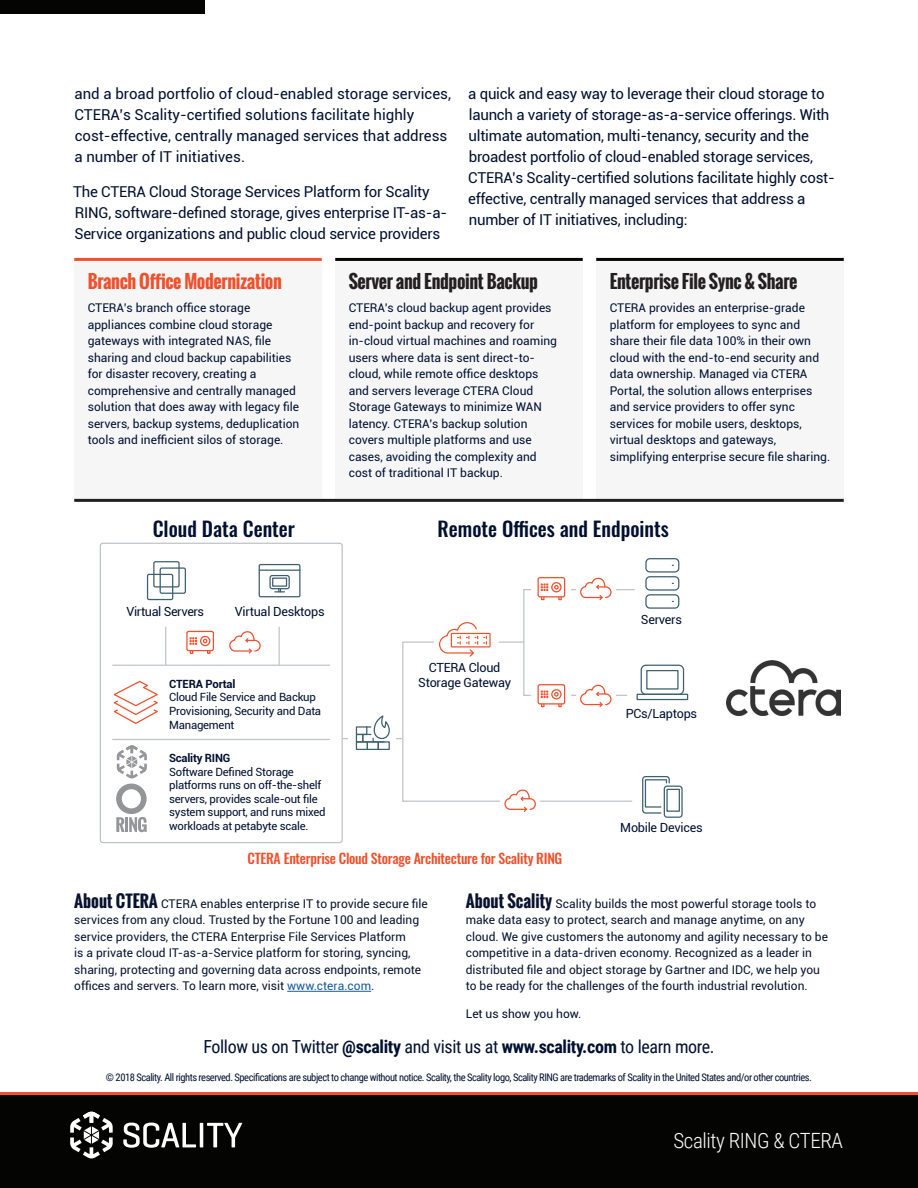
<style>
.page{position:relative;width:918px;height:1188px;background:#fff}
.page>*{position:absolute;margin:0;border:0;box-sizing:border-box;transform-origin:0 0}
.t1{font:300 21px "Roboto Condensed";letter-spacing:-.02em;color:#fff}
.t2{font:500 20.1px "Oswald";color:#001030}
.t3{font:18px "Roboto Condensed";letter-spacing:-.02em;color:#001030}
.t4{font:700 18px "Oswald";letter-spacing:-.02em;color:#231f20}
.t5{font:700 18px "Oswald";letter-spacing:-.02em;color:#f0502b}
.t6{font:15px/21px "Roboto";letter-spacing:-.015em;color:#001030}
.t7{font:500 13.8px "Oswald";letter-spacing:-.02em;color:#f0502b}
.t8{font:12.6px/15.1px "Roboto";letter-spacing:-.02em;color:#001030;text-align:center}
.t9{font:12px/16.5px "Roboto";color:#001030}
.t10{font:12px/16.5px "Roboto";color:#08142f}
.t11{font:11.4px/13.6px "Roboto";letter-spacing:-.02em;color:#001030}
.t12{font:700 11.4px "Roboto";letter-spacing:-.02em;color:#001030}
.t13{font:10.5px "Roboto Condensed";letter-spacing:-.045em;color:#001030}
.s1{font-family:"Oswald";font-weight:700;font-size:16.5px}
.s2{color:#175d9e}
.s3{font-weight:700}
</style>
<div class="page">
<hr style="left:287px;top:991px;width:84px;height:1px;background:#175d9e">
<div style="left:0;top:1094px;width:918px;height:94px;background:#040503"></div>
<hr style="left:200px;top:1123px;width:3px;height:24px;background:#fff">
<svg style="left:207px;top:1123px;width:35px;height:24px"></svg>
<svg style="left:123px;top:1123px;width:73px;height:25px"></svg>
<svg style="left:70px;top:1112px;width:43px;height:46px"></svg>
<hr style="left:0;top:1092px;width:918px;height:3px;background:#f0502b">
<div style="left:259px;top:564px;width:41px;height:33px;border:1px solid #3d6071"></div>
<hr style="left:259px;top:570px;width:41px;height:1px;background:#3d6071">
<div style="left:269px;top:575px;width:21px;height:14px;border:1px solid #3d6071;border-radius:2px"></div>
<div style="left:272px;top:578px;width:15px;height:9px;border:1px solid #3d6071"></div>
<svg style="left:275px;top:589px;width:9px;height:3px"></svg>
<svg style="left:229px;top:631px;width:32px;height:23px"></svg>
<svg style="left:207px;top:651px;width:4px;height:3px"></svg>
<div style="left:186px;top:631px;width:28px;height:20px;border:1px solid #f0502b;border-radius:2px"></div>
<div style="left:200px;top:636px;width:10px;height:10px;border:1px solid #f0502b;border-radius:50%"></div>
<svg style="left:190px;top:637px;width:7px;height:17px"></svg>
<svg style="left:203px;top:639px;width:5px;height:4px"></svg>
<hr style="left:113px;top:739px;width:217px;height:1px;background:#c0c3c8">
<hr style="left:113px;top:665px;width:217px;height:1px;background:#c0c3c8">
<hr style="left:343px;top:738px;width:59px;height:1px;background:#c0c3c8">
<div style="left:349px;top:733px;width:47px;height:12px;background:#fff"></div>
<div style="left:160px;top:567px;width:26px;height:27px;border:1px solid #3d6071;border-radius:2px"></div>
<div style="left:153px;top:561px;width:27px;height:27px;border:1px solid #3d6071;border-radius:2px"></div>
<div style="left:147px;top:574px;width:26px;height:26px;border:1px solid #3d6071;border-radius:2px"></div>
<div style="left:356px;top:741px;width:12px;height:9px;border:1px solid #3e606f"></div>
<div style="left:367px;top:741px;width:12px;height:9px;border:1px solid #3e606f"></div>
<div style="left:356px;top:726px;width:11px;height:9px;border:1px solid #3e606f"></div>
<div style="left:378px;top:741px;width:12px;height:9px;border:1px solid #3e606f"></div>
<div style="left:356px;top:734px;width:7px;height:9px;border:1px solid #3e606f"></div>
<svg style="left:362px;top:715px;width:28px;height:28px"></svg>
<div style="left:645px;top:576px;width:34px;height:15px;border:1px solid #3e606f;border-radius:4px"></div>
<div style="left:645px;top:558px;width:34px;height:15px;border:1px solid #3e606f;border-radius:4px"></div>
<hr style="left:165px;top:627px;width:1px;height:38px;background:#c0c3c8">
<hr style="left:279px;top:627px;width:1px;height:38px;background:#c0c3c8">
<svg style="left:113px;top:680px;width:45px;height:44px"></svg>
<svg style="left:402px;top:577px;width:287px;height:237px"></svg>
<div style="left:664px;top:786px;width:19px;height:32px;border:1px solid #3e606f;border-radius:3px"></div>
<div style="left:666px;top:789px;width:14px;height:23px;border:1px solid #3e606f"></div>
<div style="left:100px;top:543px;width:243px;height:300px;border:1px solid #c0c3c8;border-radius:3px"></div>
<svg style="left:116px;top:784px;width:31px;height:48px"></svg>
<svg style="left:117px;top:745px;width:30px;height:33px"></svg>
<div style="left:0;top:0;width:205px;height:14px;background:#040503"></div>
<div style="left:74px;top:258px;width:248px;height:242px;background:#f6f6f7"></div>
<div style="left:335px;top:258px;width:248px;height:242px;background:#f6f6f7"></div>
<div style="left:596px;top:258px;width:248px;height:242px;background:#f6f6f7"></div>
<hr style="left:74px;top:258px;width:248px;height:3px;background:#f0502b">
<hr style="left:74px;top:499px;width:770px;height:3px;background:#231f20">
<hr style="left:335px;top:258px;width:248px;height:3px;background:#040503">
<hr style="left:596px;top:258px;width:248px;height:3px;background:#040503">
<img style="left:727px;top:661px;width:113px;height:55px">
<p class="t6" style="left:74px;top:83px;width:378px">and a broad portfolio of cloud-enabled storage services, CTERA’s Scality-certified solutions facilitate highly cost-effective, centrally managed services that address a number of IT initiatives.</p>
<p class="t6" style="left:73px;top:180px;width:376px">The CTERA Cloud Storage Services Platform for Scality<br>RING, software-defined storage, gives enterprise IT-as-a-<br>Service organizations and public cloud service providers</p>
<p class="t6" style="left:468px;top:83px;width:368px">a quick and easy way to leverage their cloud storage to launch a variety of storage-as-a-service offerings. With ultimate automation, multi-tenancy, security and the broadest portfolio of cloud-enabled storage services, CTERA’s Scality-certified solutions facilitate highly cost&shy;effective, centrally managed services that address a number of IT initiatives, including:</p>
<h3 class="t5" style="left:88px;top:268px;width:196px">Branch Office Modernization</h3>
<p class="t9" style="left:88px;top:299px;width:213px">CTERA’s branch office storage appliances combine cloud storage gateways with integrated NAS, file sharing and cloud backup capabilities for disaster recovery, creating a comprehensive and centrally managed solution that does away with legacy file servers, backup systems, deduplication tools and inefficient silos of storage.</p>
<h3 class="t4" style="left:349px;top:268px;width:191px">Server and Endpoint Backup</h3>
<p class="t9" style="left:349px;top:299px;width:210px">CTERA’s cloud backup agent provides end-point backup and recovery for in-cloud virtual machines and roaming users where data is sent direct-to&shy;cloud, while remote office desktops and servers leverage CTERA Cloud Storage Gateways to minimize WAN latency. CTERA’s backup solution covers multiple platforms and use cases, avoiding the complexity and cost of traditional IT backup.</p>
<h3 class="t4" style="left:610px;top:268px;width:189px">Enterprise File Sync &amp; Share</h3>
<p class="t9" style="left:610px;top:299px;width:222px">CTERA provides an enterprise-grade platform for employees to sync and share their file data 100% in their own cloud with the end-to-end security and data ownership. Managed via CTERA Portal, the solution allows enterprises and service providers to offer sync services for mobile users, desktops, virtual desktops and gateways, simplifying enterprise secure file sharing.</p>
<h2 class="t2" style="left:153px;top:518px;width:144px">Cloud Data Center</h2>
<h2 class="t2" style="left:438px;top:518px;width:233px">Remote Offices and Endpoints</h2>
<p class="t8" style="left:127px;top:604px;width:79px">Virtual Servers</p>
<p class="t8" style="left:235px;top:604px;width:91px">Virtual Desktops</p>
<p class="t12" style="left:169px;top:676px;width:68px">CTERA Portal</p>
<p class="t11" style="left:169px;top:690px;width:154px">Cloud File Service and Backup<br>Provisioning, Security and Data<br>Management</p>
<p class="t12" style="left:169px;top:750px;width:63px">Scality RING</p>
<p class="t11" style="left:169px;top:764px;width:158px">Software Defined Storage platforms runs on off-the-shelf servers, provides scale-out file system support, and runs mixed workloads at petabyte scale.</p>
<p class="t8" style="left:418px;top:660px;width:94px">CTERA Cloud<br>Storage Gateway</p>
<p class="t7" style="left:248px;top:852px;width:316px">CTERA Enterprise Cloud Storage Architecture for Scality RING</p>
<p class="t8" style="left:641px;top:612px;width:43px">Servers</p>
<p class="t8" style="left:626px;top:705px;width:73px">PCs/Laptops</p>
<p class="t8" style="left:620px;top:820px;width:84px">Mobile Devices</p>
<p class="t10" style="left:74px;top:895px;width:355px"><span class="s1">About CTERA</span> CTERA enables enterprise IT to provide secure file services from any cloud. Trusted by the Fortune 100 and leading service providers, the CTERA Enterprise File Services Platform<br>is a private cloud IT-as-a-Service platform for storing, syncing, sharing, protecting and governing data across endpoints, remote offices and servers. To learn more, visit <span class="s2">www.ctera.com</span>.</p>
<p class="t10" style="left:466px;top:895px;width:364px"><span class="s1">About Scality</span> Scality builds the most powerful storage tools to make data easy to protect, search and manage anytime, on any cloud. We give customers the autonomy and agility necessary to be competitive in a data-driven economy. Recognized as a leader in distributed file and object storage by Gartner and IDC, we help you to be ready for the challenges of the fourth industrial revolution.</p>
<p class="t9" style="left:466px;top:1005px;width:117px">Let us show you how.</p>
<h3 class="t3" style="left:203px;top:1034px;width:513px">Follow us on Twitter <span class="s3">@scality</span> and visit us at <span class="s3">www.scality.com</span> to learn more.</h3>
<p class="t13" style="left:106px;top:1070px;width:708px">© 2018 Scality. All rights reserved. Specifications are subject to change without notice. Scality, the Scality logo, Scality RING are trademarks of Scality in the United States and/or other countries.</p>
<h1 class="t1" style="left:673px;top:1125px;width:171px">Scality RING &amp; CTERA</h1>
</div>
